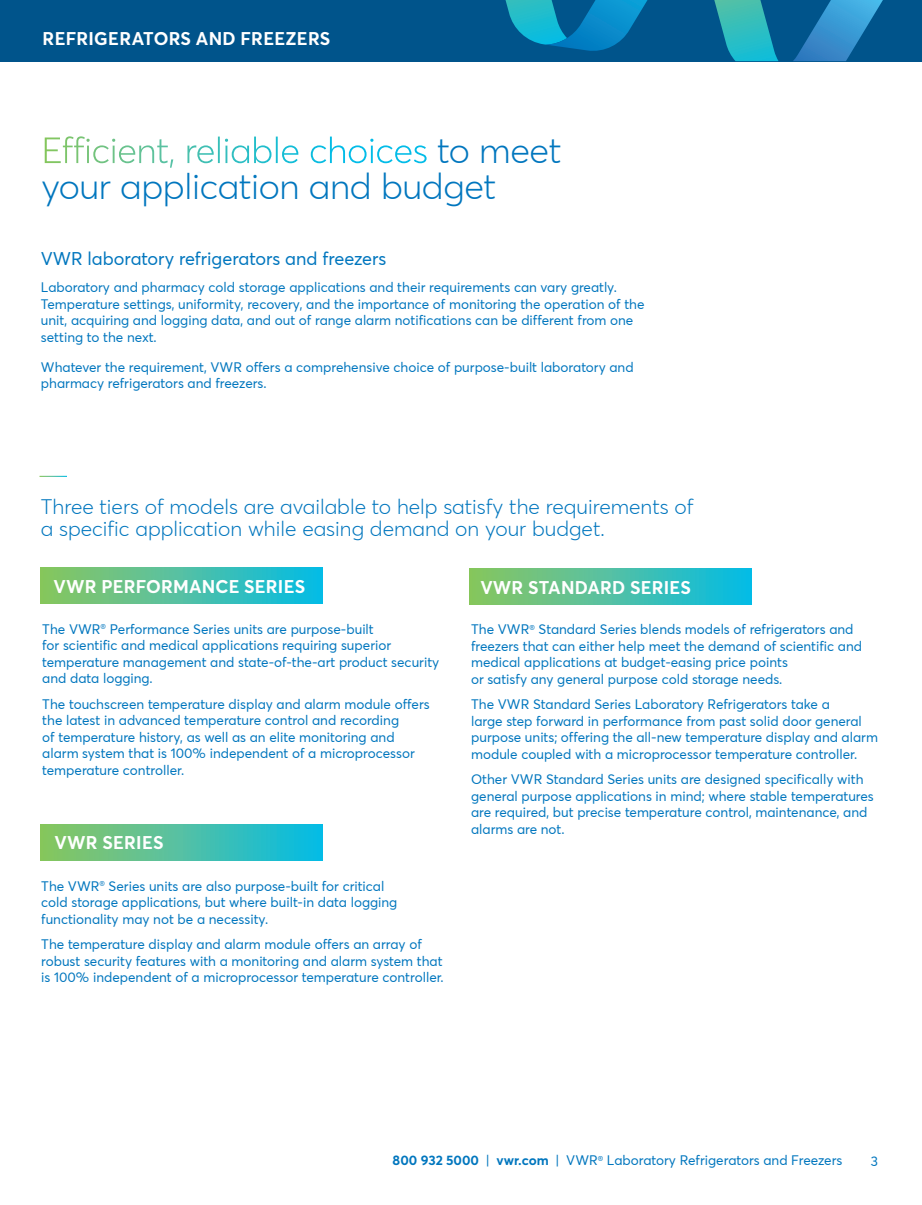
<style>
.page{position:relative;width:922px;height:1205px;background:#fff}
.page>*{position:absolute;margin:0;border:0;box-sizing:border-box;transform-origin:0 0}
.t1{font:300 36px/36px "Averta";letter-spacing:-.01em;color:#0076be}
.t2{font:300 21px/22.5px "Averta";color:#0076be}
.t3{font:700 18px "Averta";letter-spacing:.01em;color:#fff}
.t4{font:18px "Averta";color:#0076be}
.t5{font:13.5px/16.5px "Averta";color:#0076be}
.s1{color:#fff}
.s2{font-weight:700}
</style>
<div class="page">
<div style="left:0;top:0;width:922px;height:62px;background:#00548b"></div>
<svg style="left:714px;top:0;width:64px;height:61px"></svg>
<svg style="left:793px;top:0;width:90px;height:61px"></svg>
<svg style="left:505px;top:0;width:143px;height:51px"></svg>
<svg style="left:40px;top:476px;width:27px;height:1px"></svg>
<div style="left:41px;top:567px;width:282px;height:36px;background:linear-gradient(to right,#91c65f,#09bbe6)"></div>
<div style="left:41px;top:824px;width:281px;height:36px;background:linear-gradient(to right,#90c65f,#09bbe7)"></div>
<div style="left:469px;top:569px;width:282px;height:36px;background:linear-gradient(to right,#91c65f,#09bbe6)"></div>
<h3 class="t3" style="left:43px;top:26px;width:289px">REFRIGERATORS AND FREEZERS</h3>
<h1 class="t1" style="left:42px;top:131px;width:521px"><span class="s1">Efficient, reliable choices</span> to meet your application and budget</h1>
<h3 class="t4" style="left:41px;top:246px;width:347px">VWR laboratory refrigerators and freezers</h3>
<p class="t5" style="left:41px;top:278px;width:605px">Laboratory and pharmacy cold storage applications and their requirements can vary greatly.<br>Temperature settings, uniformity, recovery, and the importance of monitoring the operation of the unit, acquiring and logging data, and out of range alarm notifications can be different from one setting to the next.</p>
<p class="t5" style="left:41px;top:358px;width:594px">Whatever the requirement, VWR offers a comprehensive choice of purpose-built laboratory and pharmacy refrigerators and freezers.</p>
<h2 class="t2" style="left:41px;top:494px;width:654px">Three tiers of models are available to help satisfy the requirements of a specific application while easing demand on your budget.</h2>
<h3 class="t3" style="left:53px;top:574px;width:253px">VWR PERFORMANCE SERIES</h3>
<p class="t5" style="left:42px;top:620px;width:398px">The VWR<sup>®</sup> Performance Series units are purpose-built<br>for scientific and medical applications requiring superior temperature management and state-of-the-art product security and data logging.</p>
<p class="t5" style="left:42px;top:695px;width:389px">The touchscreen temperature display and alarm module offers the latest in advanced temperature control and recording<br>of temperature history, as well as an elite monitoring and alarm system that is 100% independent of a microprocessor temperature controller.</p>
<h3 class="t3" style="left:55px;top:830px;width:110px">VWR SERIES</h3>
<p class="t5" style="left:41px;top:877px;width:358px">The VWR<sup>®</sup> Series units are also purpose-built for critical cold storage applications, but where built-in data logging functionality may not be a necessity.</p>
<p class="t5" style="left:41px;top:935px;width:404px">The temperature display and alarm module offers an array of robust security features with a monitoring and alarm system that is 100% independent of a microprocessor temperature controller.</p>
<h3 class="t3" style="left:480px;top:575px;width:212px">VWR STANDARD SERIES</h3>
<p class="t5" style="left:471px;top:620px;width:392px">The VWR<sup>®</sup> Standard Series blends models of refrigerators and freezers that can either help meet the demand of scientific and medical applications at budget-easing price points<br>or satisfy any general purpose cold storage needs.</p>
<p class="t5" style="left:471px;top:695px;width:408px">The VWR Standard Series Laboratory Refrigerators take a<br>large step forward in performance from past solid door general purpose units; offering the all-new temperature display and alarm module coupled with a microprocessor temperature controller.</p>
<p class="t5" style="left:471px;top:770px;width:404px">Other VWR Standard Series units are designed specifically with general purpose applications in mind; where stable temperatures are required, but precise temperature control, maintenance, and alarms are not.</p>
<p class="t5" style="left:393px;top:1151px;width:451px"><span class="s2">800 932 5000</span> | <span class="s2">vwr.com</span> | VWR<sup>®</sup> Laboratory Refrigerators and Freezers</p>
<p class="t5" style="left:870px;top:1152px;width:9px">3</p>
</div>
